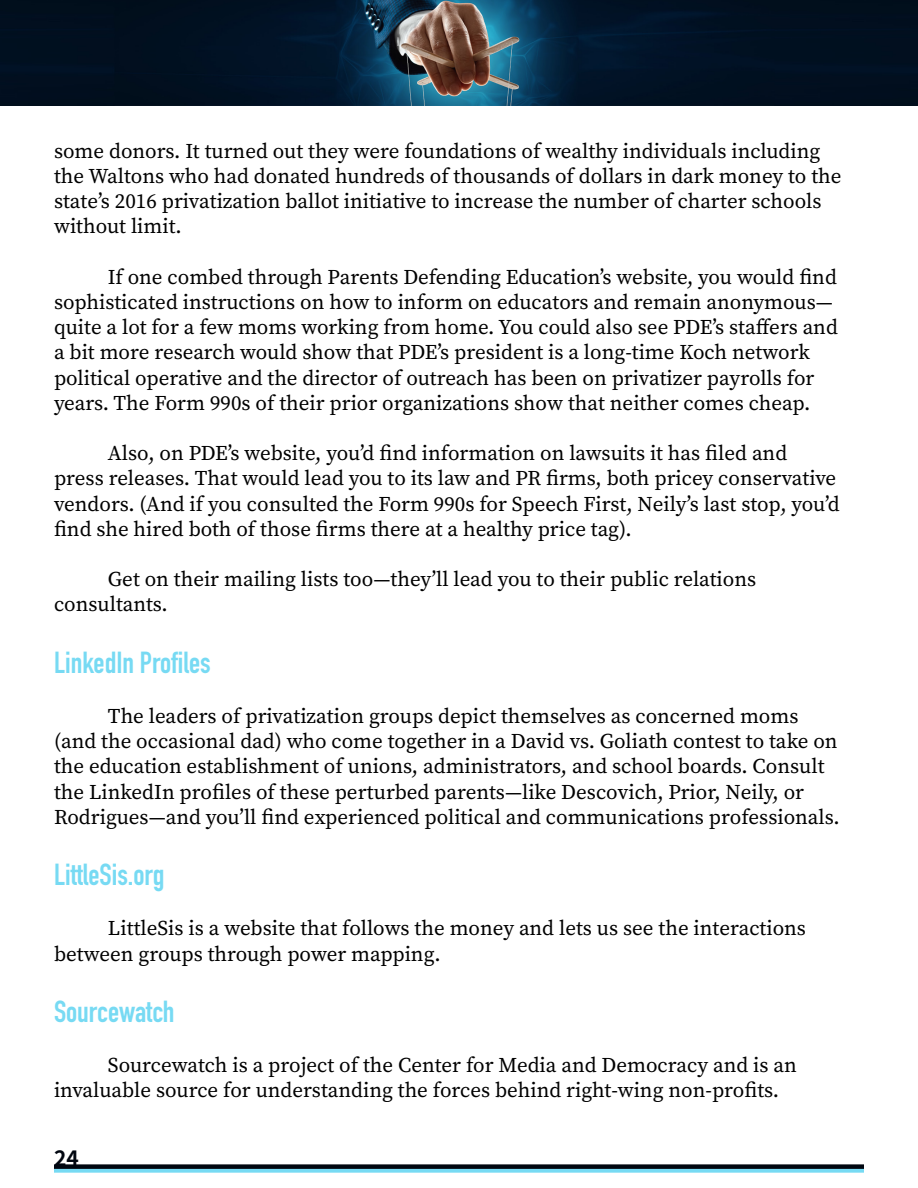
<style>
.page{position:relative;width:918px;height:1188px;background:#fff}
.page>*{position:absolute;margin:0;border:0;box-sizing:border-box;transform-origin:0 0}
.t1{font:700 30px "DIN Condensed";color:#77daf3}
.t2{font:21px/25.2px "Source Serif Pro";color:#000}
.t3{font:700 21px "Kinto Sans";color:#000610}
</style>
<div class="page">
<img style="left:0;top:0;width:918px;height:106px">
<div style="left:54px;top:1168px;width:810px;height:5px;background:#77daf3"></div>
<div style="left:54px;top:1164px;width:810px;height:5px;background:#000610"></div>
<p class="t2" style="left:54px;top:138px;width:789px">some donors. It turned out they were foundations of wealthy individuals including the Waltons who had donated hundreds of thousands of dollars in dark money to the state’s 2016 privatization ballot initiative to increase the number of charter schools without limit.</p>
<p class="t2" style="left:54px;top:264px;width:785px;text-indent:54px">If one combed through Parents Defending Education’s website, you would find sophisticated instructions on how to inform on educators and remain anonymous— quite a lot for a few moms working from home. You could also see PDE’s staffers and a bit more research would show that PDE’s president is a long-time Koch network political operative and the director of outreach has been on privatizer payrolls for years. The Form 990s of their prior organizations show that neither comes cheap.</p>
<p class="t2" style="left:54px;top:441px;width:787px;text-indent:54px">Also, on PDE’s website, you’d find information on lawsuits it has filed and press releases. That would lead you to its law and PR firms, both pricey conservative vendors. (And if you consulted the Form 990s for Speech First, Neily’s last stop, you’d find she hired both of those firms there at a healthy price tag).</p>
<p class="t2" style="left:54px;top:567px;width:704px;text-indent:54px">Get on their mailing lists too—they’ll lead you to their public relations consultants.</p>
<h1 class="t1" style="left:54px;top:642px;width:158px">LinkedIn Profiles</h1>
<p class="t2" style="left:54px;top:703px;width:787px;text-indent:54px">The leaders of privatization groups depict themselves as concerned moms (and the occasional dad) who come together in a David vs. Goliath contest to take on the education establishment of unions, administrators, and school boards. Consult the LinkedIn profiles of these perturbed parents—like Descovich, Prior, Neily, or Rodrigues—and you’ll find experienced political and communications professionals.</p>
<h1 class="t1" style="left:54px;top:854px;width:112px">LittleSis.org</h1>
<p class="t2" style="left:54px;top:916px;width:754px;text-indent:54px">LittleSis is a website that follows the money and lets us see the interactions between groups through power mapping.</p>
<h1 class="t1" style="left:54px;top:991px;width:122px">Sourcewatch</h1>
<p class="t2" style="left:54px;top:1053px;width:744px;text-indent:54px">Sourcewatch is a project of the Center for Media and Democracy and is an invaluable source for understanding the forces behind right-wing non-profits.</p>
<p class="t3" style="left:54px;top:1146px;width:26px">24</p>
</div>
